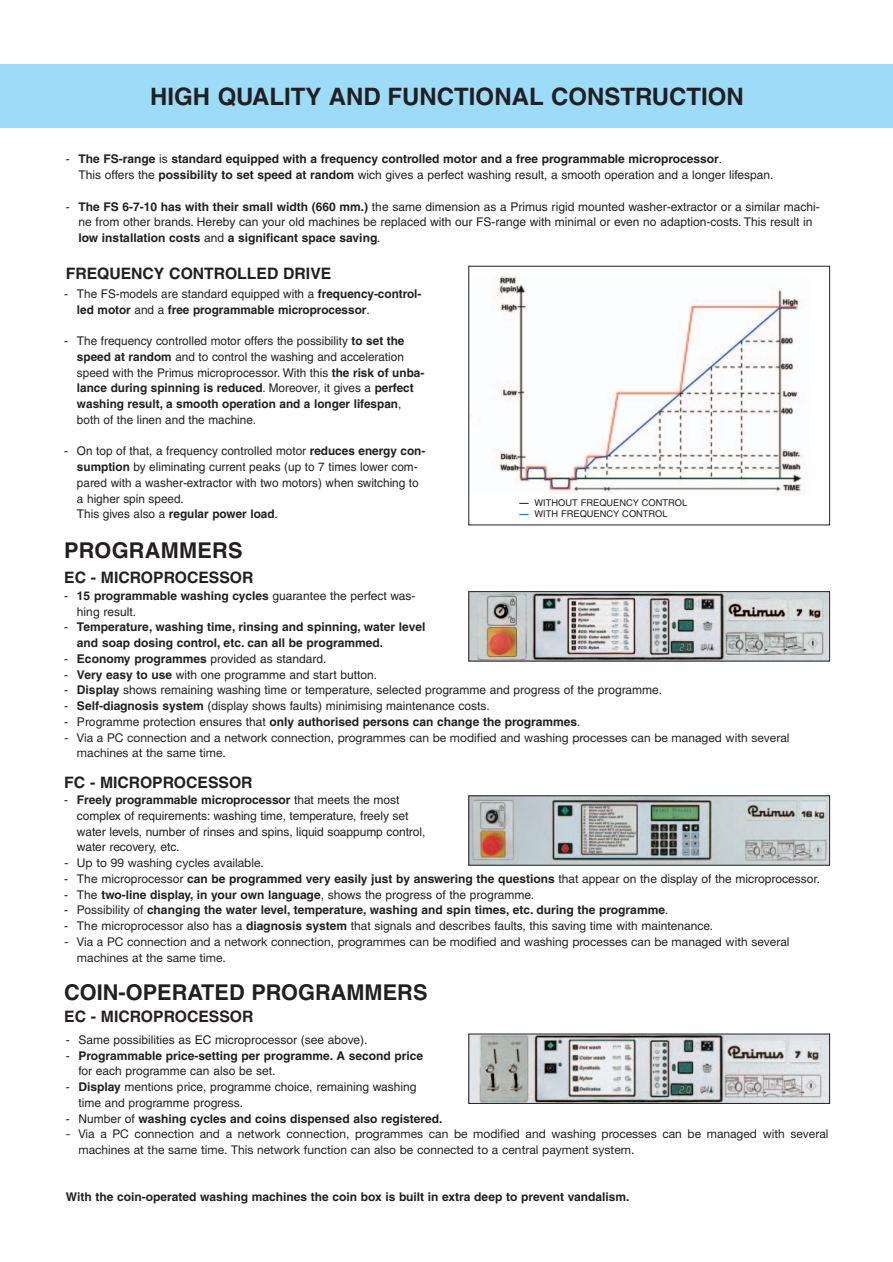
<style>
.page{position:relative;width:893px;height:1262px;background:#fff}
.page>*{position:absolute;margin:0;border:0;box-sizing:border-box;transform-origin:0 0}
.t1{font:700 24px "Helvetica";color:#231f20}
.t2{font:700 21.75px "Helvetica";color:#231f20}
.t3{font:700 15.75px "Helvetica";color:#231f20}
.t4{font:12px/15.8px "Helvetica";color:#231f20}
.t5{font:700 12px/15.8px "Helvetica";color:#231f20}
.t6{font:12px/15.8px "Helvetica Neue";color:#231f20}
.t7{font:9.3px "Helvetica";color:#231f20}
.s1{font-weight:400}
.s2{font-weight:700}
.s3{font-weight:700;color:#0072bc}
</style>
<div class="page">
<div style="left:0;top:64px;width:892px;height:64px;background:#9cdcf8"></div>
<img style="left:470px;top:593px;width:358px;height:66px">
<div style="left:468px;top:591px;width:362px;height:70px;border:1px solid #231f20"></div>
<img style="left:470px;top:276px;width:334px;height:219px">
<div style="left:468px;top:266px;width:362px;height:259px;border:1px solid #231f20"></div>
<img style="left:470px;top:797px;width:358px;height:66px">
<div style="left:468px;top:795px;width:362px;height:70px;border:1px solid #231f20"></div>
<img style="left:470px;top:1035px;width:358px;height:66px">
<div style="left:468px;top:1033px;width:362px;height:70px;border:1px solid #231f20"></div>
<h1 class="t1" style="left:150px;top:87px;width:595px">HIGH QUALITY AND FUNCTIONAL CONSTRUCTION</h1>
<p class="t5" style="left:78px;top:152px;width:696px;text-indent:-13px"><span class="s1">-</span> The FS-range <span class="s1">is</span> standard equipped with a frequency controlled motor and a free programmable microprocessor<span class="s1">.<br>This offers the</span> possibility to set speed at random <span class="s1">wich gives a perfect washing result, a smooth operation and a longer lifespan.</span></p>
<p class="t4" style="left:78px;top:199px;width:742px;text-indent:-13px">- <span class="s2">The FS 6-7-10 has with their small width (660 mm.)</span> the same dimension as a Primus rigid mounted washer-extractor or a similar machi&shy;ne from other brands. Hereby can your old machines be replaced with our FS-range with minimal or even no adaption-costs. This result in <span class="s2">low installation costs</span> and <span class="s2">a significant space saving</span>.</p>
<h3 class="t3" style="left:66px;top:267px;width:267px">FREQUENCY CONTROLLED DRIVE</h3>
<p class="t5" style="left:77px;top:287px;width:346px;text-indent:-13px"><span class="s1">- The FS-models are standard equipped with a</span> frequency-control&shy;led motor <span class="s1">and a</span> free programmable microprocessor<span class="s1">.</span></p>
<p class="t4" style="left:77px;top:334px;width:349px;text-indent:-13px">- The frequency controlled motor offers the possibility <span class="s2">to set the speed at random</span> and to control the washing and acceleration speed with the Primus microprocessor. With this <span class="s2">the risk of unba&shy;lance during spinning is reduced</span>. Moreover, it gives a <span class="s2">perfect washing result, a smooth operation and a longer lifespan</span>, both of the linen and the machine.</p>
<p class="t4" style="left:77px;top:444px;width:350px;text-indent:-13px">- On top of that, a frequency controlled motor <span class="s2">reduces energy con&shy;sumption</span> by eliminating current peaks (up to 7 times lower com&shy;pared with a washer-extractor with two motors) when switching to a higher spin speed.<br>This gives also a <span class="s2">regular power load</span>.</p>
<h2 class="t2" style="left:64px;top:542px;width:180px">PROGRAMMERS</h2>
<h3 class="t3" style="left:64px;top:572px;width:191px">EC - MICROPROCESSOR</h3>
<p class="t7" style="left:519px;top:499px;width:169px"><span class="s2">—</span> WITHOUT FREQUENCY CONTROL</p>
<p class="t7" style="left:519px;top:510px;width:149px"><span class="s3">—</span> WITH FREQUENCY CONTROL</p>
<p class="t4" style="left:77px;top:589px;width:340px;text-indent:-13px">- <span class="s2">15 programmable washing cycles</span> guarantee the perfect was&shy;hing result.</p>
<p class="t5" style="left:77px;top:620px;width:350px;text-indent:-13px"><span class="s1">-</span> Temperature, washing time, rinsing and spinning, water level and soap dosing control, etc. can all be programmed.</p>
<p class="t4" style="left:64px;top:652px;width:264px">- <span class="s2">Economy programmes</span> provided as standard.</p>
<p class="t4" style="left:64px;top:667px;width:314px">- <span class="s2">Very easy to use</span> with one programme and start button.</p>
<p class="t4" style="left:64px;top:683px;width:599px">- <span class="s2">Display</span> shows remaining washing time or temperature, selected programme and progress of the programme.</p>
<p class="t4" style="left:64px;top:699px;width:427px">- <span class="s2">Self-diagnosis system</span> (display shows faults) minimising maintenance costs.</p>
<p class="t5" style="left:64px;top:715px;width:517px"><span class="s1">- Programme protection ensures that</span> only authorised persons can change the programmes<span class="s1">.</span></p>
<p class="t6" style="left:77px;top:730px;width:714px;text-indent:-13px">- Via a PC connection and a network connection, programmes can be modified and washing processes can be managed with several machines at the same time.</p>
<h3 class="t3" style="left:64px;top:776px;width:190px">FC - MICROPROCESSOR</h3>
<p class="t4" style="left:77px;top:793px;width:350px;text-indent:-13px">- <span class="s2">Freely programmable microprocessor</span> that meets the most complex of requirements: washing time, temperature, freely set water levels, number of rinses and spins, liquid soappump control, water recovery, etc.</p>
<p class="t6" style="left:64px;top:856px;width:201px">- Up to 99 washing cycles available.</p>
<p class="t4" style="left:64px;top:872px;width:757px">- The microprocessor <span class="s2">can be programmed very easily just by answering the questions</span> that appear on the display of the microprocessor.</p>
<p class="t4" style="left:64px;top:887px;width:471px">- The <span class="s2">two-line display, in your own language</span>, shows the progress of the programme.</p>
<p class="t5" style="left:64px;top:903px;width:605px"><span class="s1">- Possibility of</span> changing the water level, temperature, washing and spin times, etc. during the programme<span class="s1">.</span></p>
<p class="t4" style="left:64px;top:919px;width:650px">- The microprocessor also has a <span class="s2">diagnosis system</span> that signals and describes faults, this saving time with maintenance.</p>
<p class="t6" style="left:77px;top:935px;width:714px;text-indent:-13px">- Via a PC connection and a network connection, programmes can be modified and washing processes can be managed with several machines at the same time.</p>
<h2 class="t2" style="left:64px;top:984px;width:365px">COIN-OPERATED PROGRAMMERS</h2>
<h3 class="t3" style="left:64px;top:1010px;width:191px">EC - MICROPROCESSOR</h3>
<p class="t4" style="left:66px;top:1032px;width:303px">- Same possibilities as EC microprocessor (see above).</p>
<p class="t5" style="left:78px;top:1048px;width:346px;text-indent:-13px"><span class="s1">-</span> Programmable price-setting per programme. A second price <span class="s1">for each programme can also be set.</span></p>
<p class="t4" style="left:78px;top:1080px;width:339px;text-indent:-13px">- <span class="s2">Display</span> mentions price, programme choice, remaining washing time and programme progress.</p>
<p class="t5" style="left:66px;top:1111px;width:378px"><span class="s1">- Number of</span> washing cycles and coins dispensed also registered.</p>
<p class="t6" style="left:78px;top:1127px;width:751px;text-indent:-13px">- Via a PC connection and a network connection, programmes can be modified and washing processes can be managed with several machines at the same time. This network function can also be connected to a central payment system.</p>
<p class="t5" style="left:66px;top:1189px;width:565px">With the coin-operated washing machines the coin box is built in extra deep to prevent vandalism.</p>
</div>
